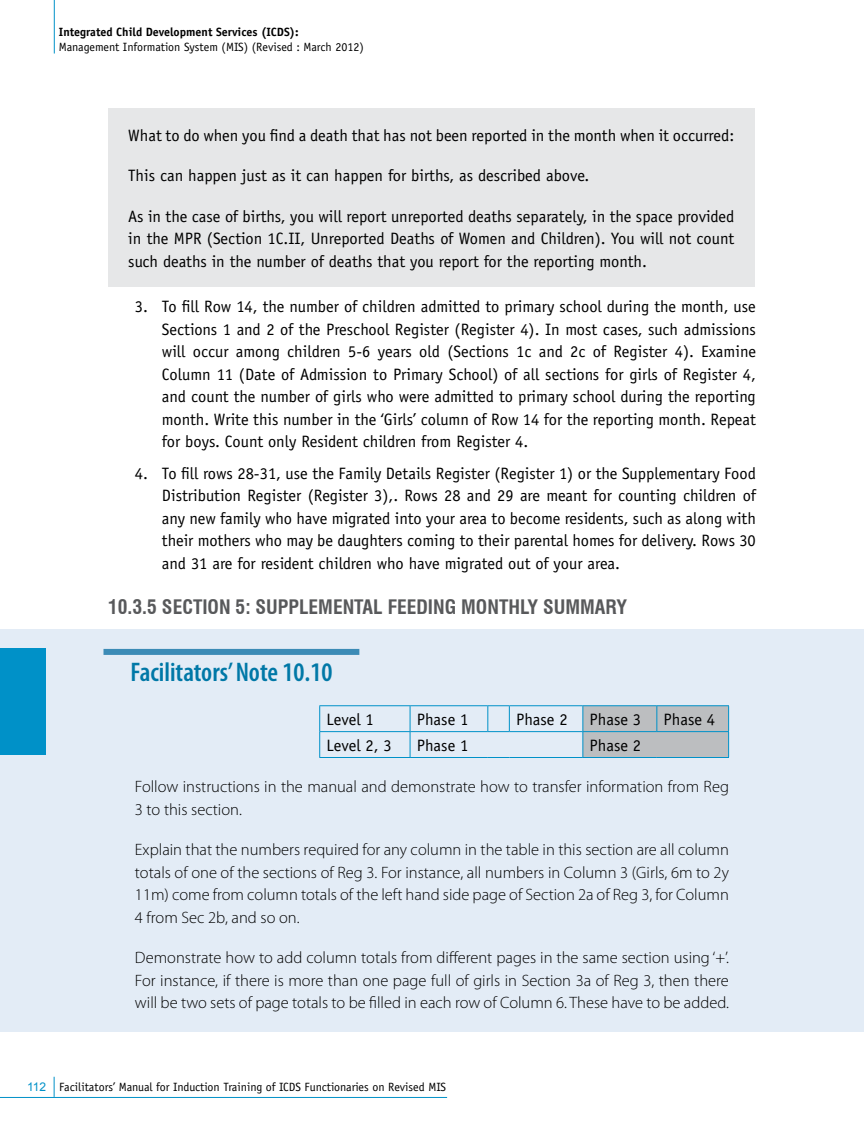
<style>
.page{position:relative;width:864px;height:1134px;background:#fff}
.page>*{position:absolute;margin:0;border:0;box-sizing:border-box;transform-origin:0 0}
.t1{font:600 condensed 27px "Myriad Pro";color:#0078a7}
.t2{font:700 condensed 19.5px "Swiss 721 BT";color:#58595b}
.t3{font:16.5px/22.5px "Officina Sans";color:#000;text-align:justify}
.t4{font:300 16.5px/22.5px "Myriad Pro";color:#000;text-align:justify}
.t5{font:12px "Officina Sans";color:#000}
.t6{font:700 12px "Officina Sans";color:#000}
.s1{font-family:"Arial";color:#0091c8}
</style>
<div class="page">
<hr style="left:54px;top:0;width:1px;height:54px;background:#0091c8">
<hr style="left:0;top:1097px;width:447px;height:1px;background:#0091c8">
<svg style="left:54px;top:1077px;width:1px;height:20px"></svg>
<div style="left:0;top:629px;width:864px;height:403px;background:#e3ecf6"></div>
<div style="left:0;top:648px;width:45px;height:107px;background:#0091c8"></div>
<div style="left:104px;top:649px;width:255px;height:6px;background:#3c8bb6"></div>
<div style="left:108px;top:108px;width:646px;height:179px;background:#e6e7e8"></div>
<hr style="left:319px;top:705px;width:91px;height:1px;background:#0091c8">
<hr style="left:410px;top:705px;width:78px;height:1px;background:#0091c8">
<hr style="left:509px;top:705px;width:74px;height:1px;background:#0091c8">
<hr style="left:583px;top:705px;width:74px;height:1px;background:#0091c8">
<hr style="left:657px;top:705px;width:72px;height:1px;background:#0091c8">
<hr style="left:319px;top:731px;width:91px;height:1px;background:#0091c8">
<svg style="left:319px;top:706px;width:1px;height:51px"></svg>
<hr style="left:410px;top:731px;width:78px;height:1px;background:#0091c8">
<svg style="left:410px;top:706px;width:1px;height:51px"></svg>
<svg style="left:487px;top:705px;width:23px;height:27px"></svg>
<hr style="left:509px;top:731px;width:74px;height:1px;background:#0091c8">
<svg style="left:582px;top:706px;width:147px;height:51px;background:#b4bcc0"></svg>
<hr style="left:319px;top:757px;width:91px;height:1px;background:#0091c8">
<hr style="left:410px;top:757px;width:78px;height:1px;background:#0091c8">
<svg style="left:488px;top:757px;width:21px;height:1px"></svg>
<hr style="left:509px;top:757px;width:74px;height:1px;background:#0091c8">
<hr style="left:583px;top:757px;width:74px;height:1px;background:#0091c8">
<hr style="left:657px;top:757px;width:72px;height:1px;background:#0091c8">
<p class="t6" style="left:59px;top:25px;width:241px">Integrated Child Development Services (ICDS):</p>
<p class="t5" style="left:59px;top:40px;width:306px">Management Information System (MIS) (Revised : March 2012)</p>
<p class="t3" style="left:128px;top:124px;width:608px">What to do when you find a death that has not been reported in the month when it occurred:</p>
<p class="t3" style="left:128px;top:164px;width:463px">This can happen just as it can happen for births, as described above.</p>
<p class="t3" style="left:128px;top:205px;width:608px">As in the case of births, you will report unreported deaths separately, in the space provided in the MPR (Section 1C.II, Unreported Deaths of Women and Children). You will not count such deaths in the number of deaths that you report for the reporting month.</p>
<p class="t3" style="left:162px;top:296px;width:596px;text-indent:-27px">3. To fill Row 14, the number of children admitted to primary school during the month, use Sections 1 and 2 of the Preschool Register (Register 4). In most cases, such admissions will occur among children 5-6 years old (Sections 1c and 2c of Register 4). Examine Column 11 (Date of Admission to Primary School) of all sections for girls of Register 4, and count the number of girls who were admitted to primary school during the reporting month. Write this number in the ‘Girls’ column of Row 14 for the reporting month. Repeat for boys. Count only Resident children from Register 4.</p>
<p class="t3" style="left:162px;top:462px;width:596px;text-indent:-27px">4. To fill rows 28-31, use the Family Details Register (Register 1) or the Supplementary Food Distribution Register (Register 3),. Rows 28 and 29 are meant for counting children of any new family who have migrated into your area to become residents, such as along with their mothers who may be daughters coming to their parental homes for delivery. Rows 30 and 31 are for resident children who have migrated out of your area.</p>
<p class="t2" style="left:108px;top:595px;width:170px">10.3.5 SECTION 5: SUPPLEMENTAL</p>
<p class="t2" style="left:388px;top:595px;width:86px">FEEDING MONTHLY</p>
<p class="t2" style="left:543px;top:595px;width:24px">SUMMARY</p>
<h1 class="t1" style="left:130px;top:658px;width:203px">Facilitators’ Note 10.10</h1>
<p class="t3" style="left:326px;top:708px;width:49px">Level 1</p>
<p class="t3" style="left:417px;top:708px;width:53px">Phase 1</p>
<p class="t3" style="left:516px;top:708px;width:53px">Phase 2</p>
<p class="t3" style="left:590px;top:708px;width:53px">Phase 3</p>
<p class="t3" style="left:664px;top:708px;width:53px">Phase 4</p>
<p class="t3" style="left:326px;top:734px;width:67px">Level 2, 3</p>
<p class="t3" style="left:417px;top:734px;width:53px">Phase 1</p>
<p class="t3" style="left:590px;top:734px;width:53px">Phase 2</p>
<p class="t4" style="left:135px;top:776px;width:596px">Follow instructions in the manual and demonstrate how to transfer information from Reg<br>3 to this section.</p>
<p class="t4" style="left:135px;top:839px;width:596px">Explain that the numbers required for any column in the table in this section are all column totals of one of the sections of Reg 3. For instance, all numbers in Column 3 (Girls, 6m to 2y 11m) come from column totals of the left hand side page of Section 2a of Reg 3, for Column 4 from Sec 2b, and so on.</p>
<p class="t4" style="left:135px;top:947px;width:596px">Demonstrate how to add column totals from different pages in the same section using ‘+’.<br>For instance, if there is more than one page full of girls in Section 3a of Reg 3, then there will be two sets of page totals to be filled in each row of Column 6. These have to be added.</p>
<p class="t5" style="left:27px;top:1080px;width:421px"><span class="s1">112</span> Facilitators’ Manual for Induction Training of ICDS Functionaries on Revised MIS</p>
</div>
